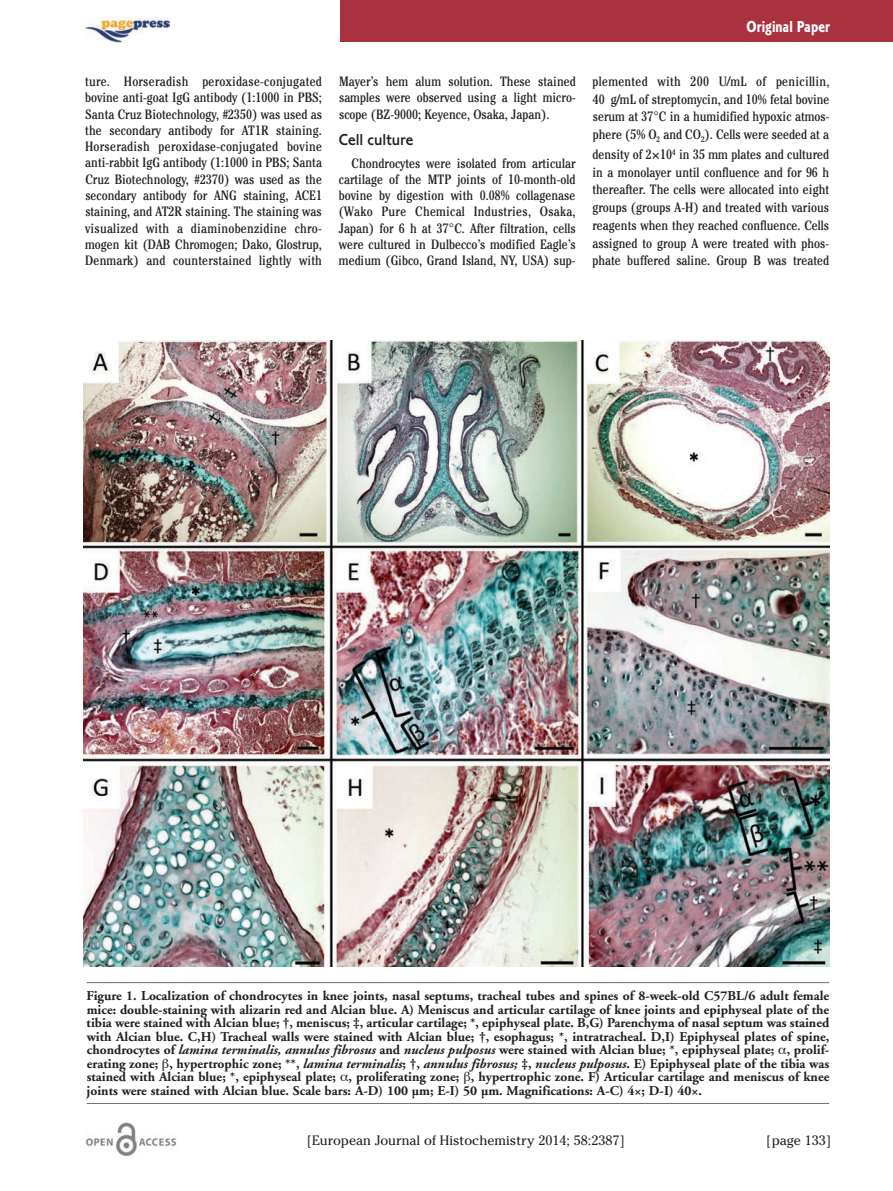
<style>
.page{position:relative;width:893px;height:1191px;background:#fff}
.page>*{position:absolute;margin:0;border:0;box-sizing:border-box;transform-origin:0 0}
.t1{font:16.5px "Corinthian Bold Condensed Plain";color:#fff}
.t2{font:16.5px "Corinthian Medium Plain";color:#231f20}
.t3{font:condensed 13.5px/16.4px "Cheltenham";color:#231f20;text-align:justify}
.t4{font:700 13.5px/13.5px "Adobe Garamond";color:#231f20;text-align:justify}
.t5{font:13.5px "Cheltenham";color:#231f20}
.s1{font-style:italic}
</style>
<div class="page">
<div style="left:340px;top:0;width:553px;height:42px;background:#aa323f"></div>
<img style="left:86px;top:1123px;width:91px;height:33px">
<img style="left:85px;top:17px;width:84px;height:26px">
<hr style="left:87px;top:982px;width:742px;height:1px;background:#6c6d70">
<hr style="left:87px;top:1103px;width:742px;height:1px;background:#6c6d70">
<img style="left:84px;top:340px;width:745px;height:626px">
<p class="t3" style="left:85px;top:74px;width:239px">ture. Horseradish peroxidase-conjugated bovine anti-goat IgG antibody (1:1000 in PBS; Santa Cruz Biotechnology, #2350) was used as the secondary antibody for AT1R staining.<br>Horseradish peroxidase-conjugated bovine anti-rabbit IgG antibody (1:1000 in PBS; Santa Cruz Biotechnology, #2370) was used as the secondary antibody for ANG staining, ACE1 staining, and AT2R staining. The staining was visualized with a diaminobenzidine chro&shy;mogen kit (DAB Chromogen; Dako, Glostrup, Denmark) and counterstained lightly with</p>
<p class="t3" style="left:339px;top:74px;width:238px">Mayer’s hem alum solution. These stained samples were observed using a light micro&shy;scope (BZ-9000; Keyence, Osaka, Japan).</p>
<p class="t2" style="left:339px;top:134px;width:76px">Cell culture</p>
<p class="t3" style="left:339px;top:156px;width:238px;text-indent:13px">Chondrocytes were isolated from articular cartilage of the MTP joints of 10-month-old bovine by digestion with 0.08% collagenase (Wako Pure Chemical Industries, Osaka, Japan) for 6 h at 37°C. After filtration, cells were cultured in Dulbecco’s modified Eagle’s medium (Gibco, Grand Island, NY, USA) sup-</p>
<p class="t1" style="left:747px;top:21px;width:85px">Original Paper</p>
<p class="t3" style="left:593px;top:74px;width:238px;line-height:17.7px">plemented with 200 U/mL of penicillin, 40 g/mL of streptomycin, and 10% fetal bovine serum at 37°C in a humidified hypoxic atmos&shy;phere (5% O<sub>2</sub> and CO<sub>2</sub>). Cells were seeded at a</p>
<p class="t3" style="left:592px;top:147px;width:238px;line-height:17.7px">density of 2×10<sup>4</sup> in 35 mm plates and cultured in a monolayer until confluence and for 96 h thereafter. The cells were allocated into eight groups (groups A-H) and treated with various reagents when they reached confluence. Cells assigned to group A were treated with phos&shy;phate buffered saline. Group B was treated</p>
<p class="t4" style="left:87px;top:990px;width:744px">Figure 1. Localization of chondrocytes in knee joints, nasal septums, tracheal tubes and spines of 8-week-old C57BL/6 adult female mice: double-staining with alizarin red and Alcian blue. A) Meniscus and articular cartilage of knee joints and epiphyseal plate of the tibia were stained with Alcian blue; †, meniscus; ‡, articular cartilage; *, epiphyseal plate. B,G) Parenchyma of nasal septum was stained with Alcian blue. C,H) Tracheal walls were stained with Alcian blue; †, esophagus; *, intratracheal. D,I) Epiphyseal plates of spine, chondrocytes of <span class="s1">lamina terminalis, annulus fibrosus</span> and <span class="s1">nucleus pulposus</span> were stained with Alcian blue; *, epiphyseal plate; , prolif&shy;erating zone; , hypertrophic zone; **, <span class="s1">lamina terminalis</span>; †, <span class="s1">annulus fibrosus;</span> ‡, <span class="s1">nucleus pulposus</span>. E) Epiphyseal plate of the tibia was stained with Alcian blue; *, epiphyseal plate; , proliferating zone; , hypertrophic zone. F) Articular cartilage and meniscus of knee joints were stained with Alcian blue. Scale bars: A-D) 100 µm; E-I) 50 µm. Magnifications: A-C) 4×; D-I) 40×.</p>
<p class="t5" style="left:307px;top:1132px;width:320px">[European Journal of Histochemistry 2014; 58:2387]</p>
<p class="t5" style="left:766px;top:1132px;width:66px">[page 133]</p>
</div>
